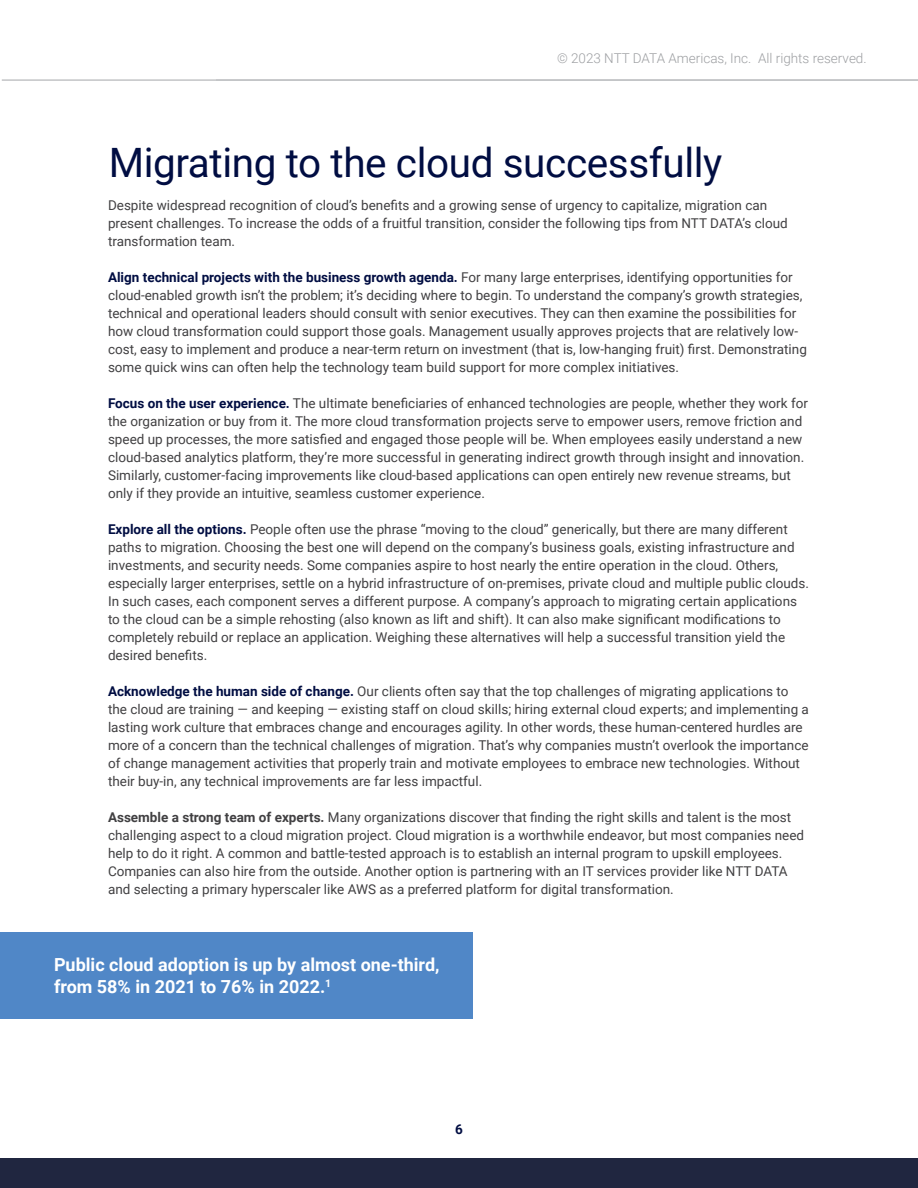
<style>
.page{position:relative;width:918px;height:1188px;background:#fff}
.page>*{position:absolute;margin:0;border:0;box-sizing:border-box;transform-origin:0 0}
.Body_Heading_1{font:40.5px "Roboto";letter-spacing:-.01em;color:#000d42}
.Call_Out_Box_Copy{font:700 18px/22.5px "Roboto";color:#fff}
.Body_Copy{font:13.5px/18px "Roboto";color:#414042}
.t1{font:300 13.5px "Roboto";color:#9d9fa2}
.t2{font:700 13.5px "Roboto";color:#000d42}
.s1{font-weight:700;color:#000d42}
.s2{font-weight:700}
</style>
<div class="page">
<hr style="left:2px;top:79px;width:916px;height:2px;background:#c2c4c6">
<div style="left:0;top:1158px;width:918px;height:30px;background:#202640"></div>
<div style="left:0;top:932px;width:472px;height:86px;background:#5087c7"></div>
<p class="t1" style="left:557px;top:49px;width:311px">© 2023 NTT DATA Americas, Inc. All rights reserved.</p>
<p class="Body_Heading_1" style="left:109px;top:134px;width:615px">Migrating to the cloud successfully</p>
<p class="Body_Copy" style="left:108px;top:196px;width:681px">Despite widespread recognition of cloud’s benefits and a growing sense of urgency to capitalize, migration can present challenges. To increase the odds of a fruitful transition, consider the following tips from NTT DATA’s cloud transformation team.</p>
<p class="Body_Copy" style="left:108px;top:268px;width:700px"><span class="s1">Align technical projects with the business growth agenda.</span> For many large enterprises, identifying opportunities for cloud-enabled growth isn’t the problem; it’s deciding where to begin. To understand the company’s growth strategies, technical and operational leaders should consult with senior executives. They can then examine the possibilities for how cloud transformation could support those goals. Management usually approves projects that are relatively low&shy;cost, easy to implement and produce a near-term return on investment (that is, low-hanging fruit) first. Demonstrating some quick wins can often help the technology team build support for more complex initiatives.</p>
<p class="Body_Copy" style="left:108px;top:394px;width:701px"><span class="s1">Focus on the user experience.</span> The ultimate beneficiaries of enhanced technologies are people, whether they work for the organization or buy from it. The more cloud transformation projects serve to empower users, remove friction and speed up processes, the more satisfied and engaged those people will be. When employees easily understand a new cloud-based analytics platform, they’re more successful in generating indirect growth through insight and innovation.<br>Similarly, customer-facing improvements like cloud-based applications can open entirely new revenue streams, but only if they provide an intuitive, seamless customer experience.</p>
<p class="Body_Copy" style="left:108px;top:520px;width:703px"><span class="s1">Explore all the options.</span> People often use the phrase “moving to the cloud” generically, but there are many different paths to migration. Choosing the best one will depend on the company’s business goals, existing infrastructure and investments, and security needs. Some companies aspire to host nearly the entire operation in the cloud. Others, especially larger enterprises, settle on a hybrid infrastructure of on-premises, private cloud and multiple public clouds.<br>In such cases, each component serves a different purpose. A company’s approach to migrating certain applications to the cloud can be a simple rehosting (also known as lift and shift). It can also make significant modifications to completely rebuild or replace an application. Weighing these alternatives will help a successful transition yield the desired benefits.</p>
<p class="Body_Copy" style="left:108px;top:682px;width:703px"><span class="s1">Acknowledge the human side of change.</span> Our clients often say that the top challenges of migrating applications to the cloud are training — and keeping — existing staff on cloud skills; hiring external cloud experts; and implementing a lasting work culture that embraces change and encourages agility. In other words, these human-centered hurdles are more of a concern than the technical challenges of migration. That’s why companies mustn’t overlook the importance of change management activities that properly train and motivate employees to embrace new technologies. Without their buy-in, any technical improvements are far less impactful.</p>
<p class="Body_Copy" style="left:108px;top:808px;width:698px"><span class="s2">Assemble a strong team of experts.</span> Many organizations discover that finding the right skills and talent is the most challenging aspect to a cloud migration project. Cloud migration is a worthwhile endeavor, but most companies need help to do it right. A common and battle-tested approach is to establish an internal program to upskill employees.<br>Companies can also hire from the outside. Another option is partnering with an IT services provider like NTT DATA and selecting a primary hyperscaler like AWS as a preferred platform for digital transformation.</p>
<p class="Call_Out_Box_Copy" style="left:54px;top:952px;width:387px">Public cloud adoption is up by almost one-third, from 58% in 2021 to 76% in 2022.<sup>1</sup></p>
<p class="t2" style="left:455px;top:1120px;width:9px">6</p>
</div>
